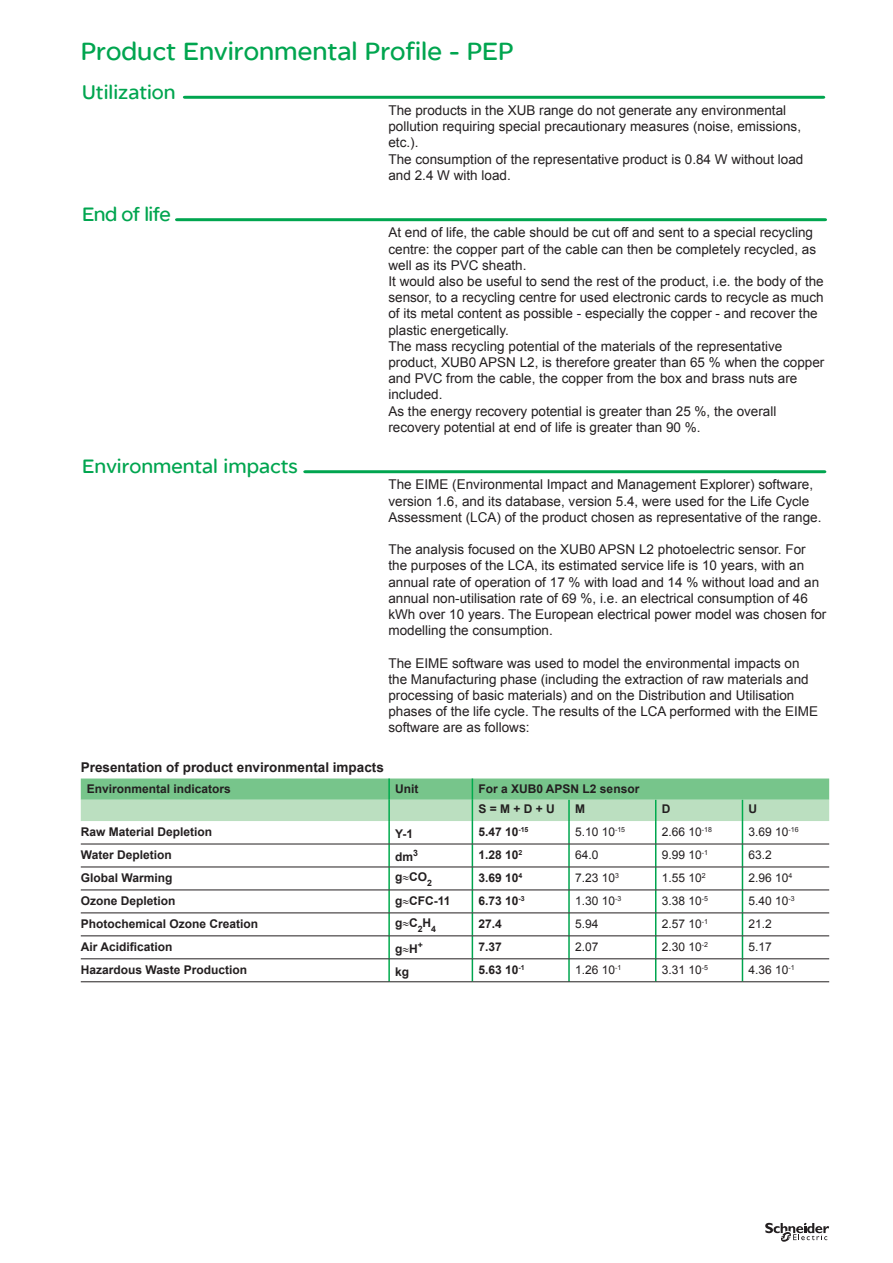
<style>
.page{position:relative;width:893px;height:1263px;background:#fff}
.page>*{position:absolute;margin:0;border:0;box-sizing:border-box;transform-origin:0 0}
.t1{font:27px "SE Optimist Semi";color:#00a54f}
.t2{font:21px "SE Optimist Semi";color:#00a54f}
.t3{font:21px "SE Optimist Semi";letter-spacing:-.03em;color:#00a54f}
.t4{font:13.5px/16.2px "Arial";color:#231f20}
.t5{font:700 13.5px "Arial";color:#231f20}
.t6{font:700 12px/19.5px "Arial";color:#231f20}
.t7{font:12px "Arial";color:#231f20}
</style>
<div class="page">
<svg style="left:183px;top:96px;width:642px;height:3px"></svg>
<svg style="left:175px;top:218px;width:652px;height:3px"></svg>
<svg style="left:303px;top:470px;width:523px;height:3px"></svg>
<hr style="left:472px;top:981px;width:97px;height:1px;background:#231f20">
<hr style="left:569px;top:981px;width:87px;height:1px;background:#231f20">
<hr style="left:656px;top:981px;width:86px;height:1px;background:#231f20">
<hr style="left:742px;top:981px;width:87px;height:1px;background:#231f20">
<hr style="left:81px;top:981px;width:308px;height:1px;background:#231f20">
<hr style="left:389px;top:981px;width:83px;height:1px;background:#231f20">
<svg style="left:81px;top:778px;width:748px;height:203px"></svg>
<svg style="left:765px;top:1223px;width:64px;height:19px"></svg>
<h1 class="t1" style="left:81px;top:36px;width:434px">Product Environmental Profile - PEP</h1>
<h2 class="t2" style="left:82px;top:80px;width:95px">Utilization</h2>
<h2 class="t3" style="left:82px;top:202px;width:90px">End of life</h2>
<h2 class="t2" style="left:82px;top:454px;width:217px">Environmental impacts</h2>
<p class="t4" style="left:388px;top:102px;width:416px">The products in the XUB range do not generate any environmental pollution requiring special precautionary measures (noise, emissions, etc.).<br>The consumption of the representative product is 0.84 W without load and 2.4 W with load.</p>
<p class="t4" style="left:388px;top:225px;width:437px">At end of life, the cable should be cut off and sent to a special recycling centre: the copper part of the cable can then be completely recycled, as well as its PVC sheath.<br>It would also be useful to send the rest of the product, i.e. the body of the sensor, to a recycling centre for used electronic cards to recycle as much of its metal content as possible - especially the copper - and recover the plastic energetically.<br>The mass recycling potential of the materials of the representative product, XUB0 APSN L2, is therefore greater than 65 % when the copper and PVC from the cable, the copper from the box and brass nuts are included.<br>As the energy recovery potential is greater than 25 %, the overall recovery potential at end of life is greater than 90 %.</p>
<p class="t4" style="left:388px;top:477px;width:434px">The EIME (Environmental Impact and Management Explorer) software, version 1.6, and its database, version 5.4, were used for the Life Cycle<br>Assessment (LCA) of the product chosen as representative of the range.</p>
<p class="t4" style="left:388px;top:541px;width:439px">The analysis focused on the XUB0 APSN L2 photoelectric sensor. For the purposes of the LCA, its estimated service life is 10 years, with an annual rate of operation of 17 % with load and 14 % without load and an annual non-utilisation rate of 69 %, i.e. an electrical consumption of 46 kWh over 10 years. The European electrical power model was chosen for modelling the consumption.</p>
<p class="t4" style="left:388px;top:655px;width:431px">The EIME software was used to model the environmental impacts on the Manufacturing phase (including the extraction of raw materials and processing of basic materials) and on the Distribution and Utilisation phases of the life cycle. The results of the LCA performed with the EIME software are as follows:</p>
<p class="t5" style="left:81px;top:758px;width:305px">Presentation of product environmental impacts</p>
<p class="t6" style="left:87px;top:780px;width:146px">Environmental indicators</p>
<p class="t6" style="left:395px;top:780px;width:25px">Unit</p>
<p class="t6" style="left:478px;top:780px;width:162px">For a XUB0 APSN L2 sensor<br>S = M + D + U</p>
<p class="t6" style="left:575px;top:799px;width:11px">M</p>
<p class="t6" style="left:662px;top:799px;width:10px">D</p>
<p class="t6" style="left:748px;top:799px;width:10px">U</p>
<p class="t6" style="left:81px;top:822px;width:133px">Raw Material Depletion</p>
<p class="t6" style="left:395px;top:824px;width:20px">Y-1</p>
<p class="t6" style="left:478px;top:822px;width:52px">5.47 10<sup>-15</sup></p>
<p class="t7" style="left:575px;top:824px;width:52px">5.10 10<sup>-15</sup></p>
<p class="t7" style="left:662px;top:824px;width:52px">2.66 10<sup>-18</sup></p>
<p class="t7" style="left:748px;top:824px;width:52px">3.69 10<sup>-16</sup></p>
<p class="t6" style="left:81px;top:845px;width:92px">Water Depletion</p>
<p class="t6" style="left:395px;top:847px;width:24px">dm<sup>3</sup></p>
<p class="t6" style="left:478px;top:845px;width:45px">1.28 10<sup>2</sup></p>
<p class="t7" style="left:575px;top:847px;width:25px">64.0</p>
<p class="t7" style="left:662px;top:847px;width:48px">9.99 10<sup>-1</sup></p>
<p class="t7" style="left:748px;top:847px;width:25px">63.2</p>
<p class="t6" style="left:81px;top:868px;width:93px">Global Warming</p>
<p class="t6" style="left:395px;top:868px;width:38px">g≈CO<sub>2</sub></p>
<p class="t6" style="left:478px;top:868px;width:45px">3.69 10<sup>4</sup></p>
<p class="t7" style="left:575px;top:870px;width:45px">7.23 10<sup>3</sup></p>
<p class="t7" style="left:662px;top:870px;width:45px">1.55 10<sup>2</sup></p>
<p class="t7" style="left:748px;top:870px;width:45px">2.96 10<sup>4</sup></p>
<p class="t6" style="left:81px;top:891px;width:96px">Ozone Depletion</p>
<p class="t6" style="left:395px;top:891px;width:57px">g≈CFC-11</p>
<p class="t6" style="left:478px;top:891px;width:48px">6.73 10<sup>-3</sup></p>
<p class="t7" style="left:575px;top:892px;width:48px">1.30 10<sup>-3</sup></p>
<p class="t7" style="left:662px;top:892px;width:48px">3.38 10<sup>-5</sup></p>
<p class="t7" style="left:748px;top:892px;width:48px">5.40 10<sup>-3</sup></p>
<p class="t6" style="left:81px;top:914px;width:179px">Photochemical Ozone Creation</p>
<p class="t6" style="left:395px;top:914px;width:42px">g≈C<sub>2</sub>H<sub>4</sub></p>
<p class="t6" style="left:478px;top:914px;width:25px">27.4</p>
<p class="t7" style="left:575px;top:915px;width:25px">5.94</p>
<p class="t7" style="left:662px;top:915px;width:48px">2.57 10<sup>-1</sup></p>
<p class="t7" style="left:748px;top:915px;width:25px">21.2</p>
<p class="t6" style="left:81px;top:937px;width:93px">Air Acidification</p>
<p class="t6" style="left:395px;top:939px;width:29px">g≈H<sup>+</sup></p>
<p class="t6" style="left:478px;top:937px;width:25px">7.37</p>
<p class="t7" style="left:575px;top:938px;width:25px">2.07</p>
<p class="t7" style="left:662px;top:938px;width:48px">2.30 10<sup>-2</sup></p>
<p class="t7" style="left:748px;top:938px;width:25px">5.17</p>
<p class="t6" style="left:81px;top:960px;width:168px">Hazardous Waste Production</p>
<p class="t6" style="left:395px;top:962px;width:16px">kg</p>
<p class="t6" style="left:478px;top:960px;width:48px">5.63 10<sup>-1</sup></p>
<p class="t7" style="left:575px;top:961px;width:48px">1.26 10<sup>-1</sup></p>
<p class="t7" style="left:662px;top:961px;width:48px">3.31 10<sup>-5</sup></p>
<p class="t7" style="left:748px;top:961px;width:48px">4.36 10<sup>-1</sup></p>
</div>
